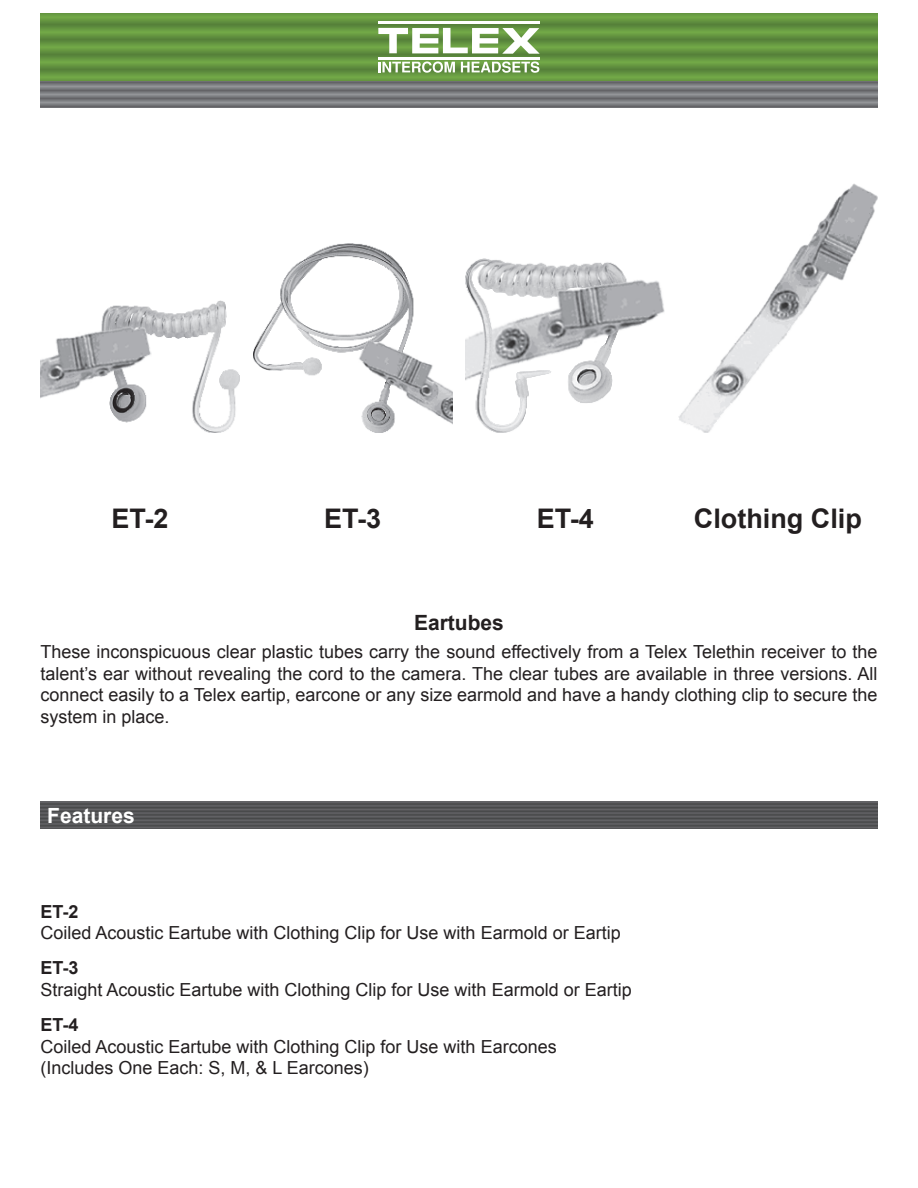
<style>
.page{position:relative;width:918px;height:1188px;background:#fff}
.page>*{position:absolute;margin:0;border:0;box-sizing:border-box;transform-origin:0 0}
.Product_Name{font:700 27px "Arial";color:#231f20}
.Product_Subcategory{font:700 21px "Arial";color:#231f20}
.t1{font:700 21px "Arial";color:#fff}
.Description{font:18px/21.6px "Arial";color:#231f20;text-align:justify}
.Feature{font:18px/21.6px "Arial";color:#231f20}
.Subheader{font:700 18px "Arial";color:#231f20}
</style>
<div class="page">
<div style="left:40px;top:802px;width:838px;height:27px;background:linear-gradient(to right,#545557,#545557)"></div>
<img style="left:40px;top:301px;width:200px;height:132px">
<img style="left:253px;top:243px;width:199px;height:190px">
<img style="left:466px;top:259px;width:198px;height:174px">
<img style="left:678px;top:184px;width:200px;height:249px">
<div style="left:40px;top:81px;width:837px;height:27px;background:linear-gradient(to right,#7b7d80,#7b7c7f)"></div>
<svg style="left:40px;top:14px;width:837px;height:67px;background:#659541"></svg>
<hr style="left:378px;top:22px;width:161px;height:2px;background:#fff">
<hr style="left:378px;top:57px;width:161px;height:3px;background:#fff">
<svg style="left:461px;top:62px;width:78px;height:11px"></svg>
<svg style="left:378px;top:28px;width:162px;height:26px"></svg>
<svg style="left:378px;top:62px;width:77px;height:11px"></svg>
<p class="Product_Name" style="left:112px;top:501px;width:59px">ET-2</p>
<p class="Product_Name" style="left:324px;top:501px;width:59px">ET-3</p>
<p class="Product_Name" style="left:537px;top:501px;width:59px">ET-4</p>
<p class="Product_Name" style="left:694px;top:501px;width:169px">Clothing Clip</p>
<p class="Product_Subcategory" style="left:414px;top:608px;width:91px">Eartubes</p>
<p class="Description" style="left:40px;top:641px;width:838px">These inconspicuous clear plastic tubes carry the sound effectively from a Telex Telethin receiver to the talent’s ear without revealing the cord to the camera. The clear tubes are available in three versions. All connect easily to a Telex eartip, earcone or any size earmold and have a handy clothing clip to secure the system in place.</p>
<p class="t1" style="left:47px;top:802px;width:89px">Features</p>
<p class="Subheader" style="left:40px;top:899px;width:40px">ET-2</p>
<p class="Feature" style="left:40px;top:922px;width:582px">Coiled Acoustic Eartube with Clothing Clip for Use with Earmold or Eartip</p>
<p class="Subheader" style="left:40px;top:956px;width:40px">ET-3</p>
<p class="Feature" style="left:40px;top:979px;width:593px">Straight Acoustic Eartube with Clothing Clip for Use with Earmold or Eartip</p>
<p class="Subheader" style="left:40px;top:1013px;width:40px">ET-4</p>
<p class="Feature" style="left:40px;top:1036px;width:518px">Coiled Acoustic Eartube with Clothing Clip for Use with Earcones (Includes One Each: S, M, &amp; L Earcones)</p>
</div>
